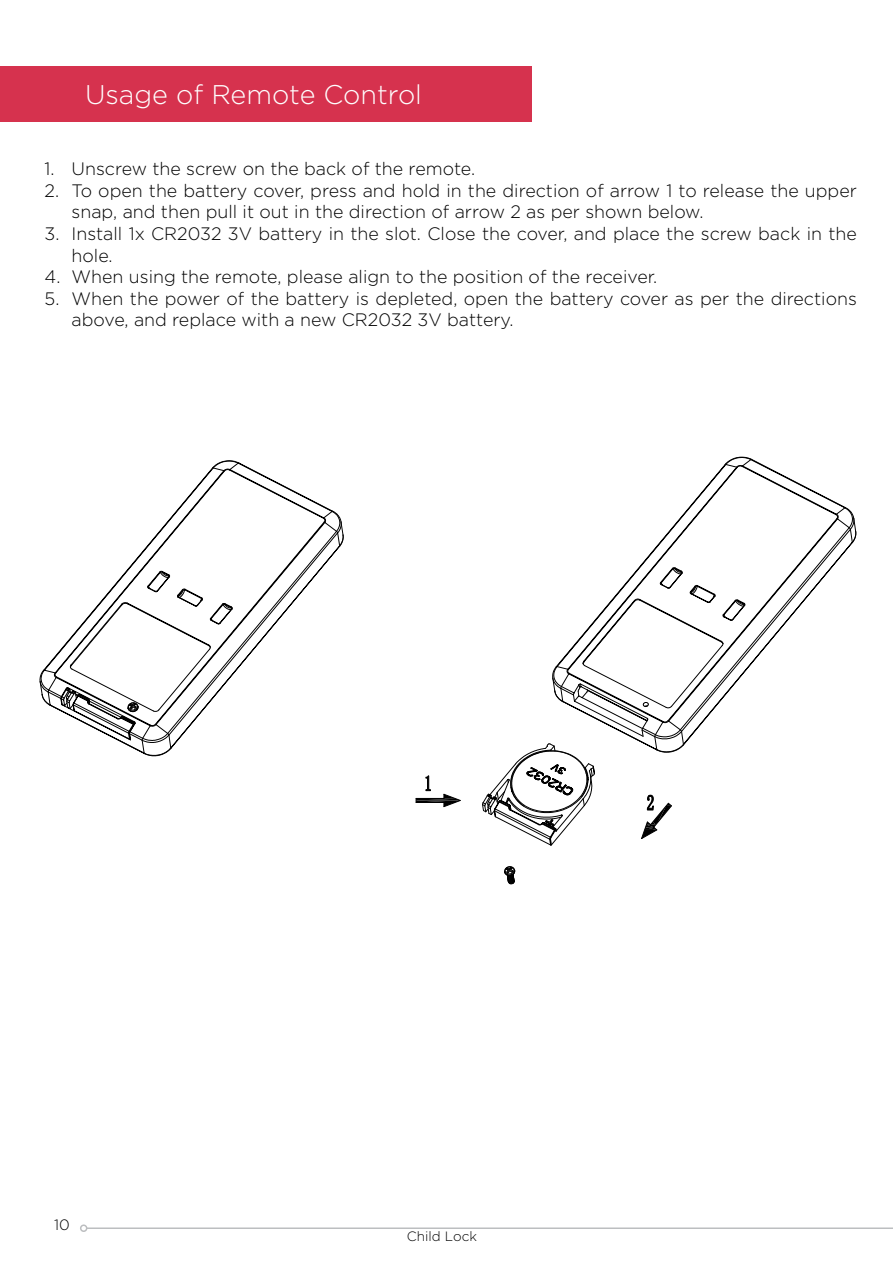
<style>
.page{position:relative;width:893px;height:1263px;background:#fff}
.page>*{position:absolute;margin:0;border:0;box-sizing:border-box;transform-origin:0 0}
.t1{font:300 27px "Gotham";color:#fff}
.t2{font:300 18px/21.6px "Gotham";color:#000}
.t3{font:300 15px "Gotham";color:#000}
.t4{font:300 13.5px "Gotham";color:#000}
</style>
<div class="page">
<div style="left:0;top:66px;width:531px;height:55px;background:#d6324e"></div>
<svg style="left:40px;top:460px;width:304px;height:296px"></svg>
<svg style="left:416px;top:775px;width:45px;height:32px"></svg>
<svg style="left:482px;top:457px;width:374px;height:427px"></svg>
<hr style="left:87px;top:1227px;width:806px;height:2px;background:#bcbec0">
<div style="left:80px;top:1224px;width:7px;height:8px;border:2px solid #bcbec0;border-radius:50%"></div>
<h1 class="t1" style="left:85px;top:79px;width:338px">Usage of Remote Control</h1>
<p class="t2" style="left:45px;top:158px;width:432px">1. Unscrew the screw on the back of the remote.</p>
<p class="t2" style="left:72px;top:179px;width:787px;text-indent:-27px">2. To open the battery cover, press and hold in the direction of arrow 1 to release the upper snap, and then pull it out in the direction of arrow 2 as per shown below.</p>
<p class="t2" style="left:72px;top:223px;width:787px;text-indent:-27px">3. Install 1x CR2032 3V battery in the slot. Close the cover, and place the screw back in the hole.</p>
<p class="t2" style="left:45px;top:266px;width:614px">4. When using the remote, please align to the position of the receiver.</p>
<p class="t2" style="left:72px;top:287px;width:787px;text-indent:-27px">5. When the power of the battery is depleted, open the battery cover as per the directions above, and replace with a new CR2032 3V battery.</p>
<p class="t3" style="left:54px;top:1217px;width:17px">10</p>
<p class="t4" style="left:407px;top:1229px;width:72px">Child Lock</p>
</div>
